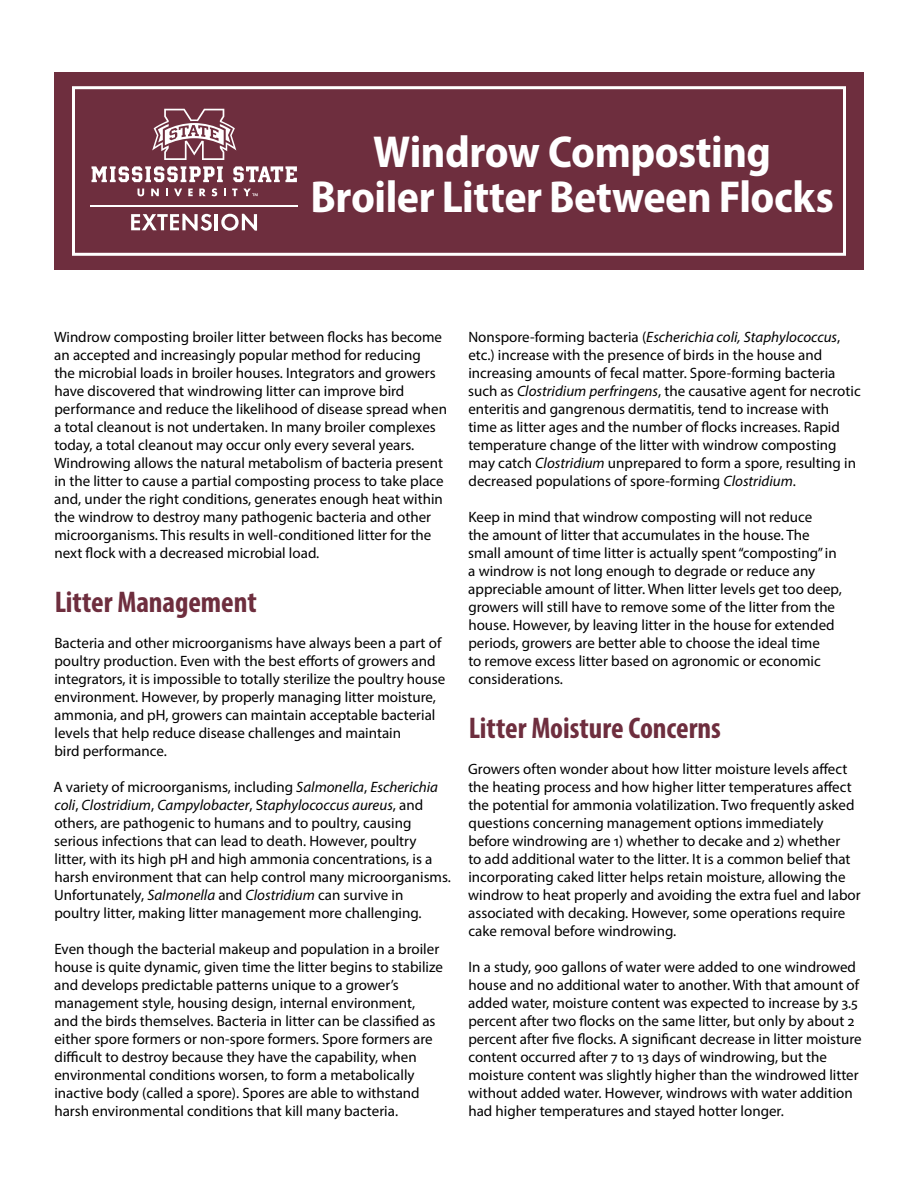
<style>
.page{position:relative;width:918px;height:1188px;background:#fff}
.page>*{position:absolute;margin:0;border:0;box-sizing:border-box;transform-origin:0 0}
.t1{font:700 semi-condensed 45px/45px "Myriad Pro";letter-spacing:-.01em;color:#fff;text-align:center}
.t2{font:700 condensed 30px "Myriad Pro";letter-spacing:-.005em;color:#6e2e3e}
.Body_Text{font:15px/18px "Myriad Pro";color:#000}
.s1{font-style:italic}
</style>
<div class="page">
<div style="left:54px;top:72px;width:810px;height:198px;background:#6e2e3e"></div>
<div style="left:72px;top:86px;width:774px;height:170px;border:3px solid #fff"></div>
<svg style="left:152px;top:109px;width:84px;height:51px"></svg>
<svg style="left:131px;top:214px;width:81px;height:17px"></svg>
<hr style="left:215px;top:214px;width:3px;height:16px;background:#fff">
<svg style="left:221px;top:214px;width:36px;height:17px"></svg>
<hr style="left:91px;top:205px;width:206px;height:2px;background:#fff">
<svg style="left:92px;top:166px;width:131px;height:16px"></svg>
<svg style="left:233px;top:166px;width:64px;height:16px"></svg>
<svg style="left:138px;top:189px;width:6px;height:7px"></svg>
<svg style="left:151px;top:189px;width:8px;height:7px"></svg>
<svg style="left:166px;top:189px;width:2px;height:7px"></svg>
<svg style="left:174px;top:189px;width:8px;height:7px"></svg>
<svg style="left:188px;top:189px;width:5px;height:7px"></svg>
<svg style="left:199px;top:189px;width:7px;height:7px"></svg>
<svg style="left:212px;top:188px;width:5px;height:8px"></svg>
<svg style="left:224px;top:189px;width:2px;height:7px"></svg>
<svg style="left:232px;top:189px;width:5px;height:7px"></svg>
<svg style="left:243px;top:189px;width:15px;height:7px"></svg>
<h1 class="t1" style="left:310px;top:128px;width:525px">Windrow Composting<br>Broiler Litter Between Flocks</h1>
<p class="Body_Text" style="left:54px;top:328px;width:395px">Windrow composting broiler litter between flocks has become an accepted and increasingly popular method for reducing<br>the microbial loads in broiler houses. Integrators and growers have discovered that windrowing litter can improve bird performance and reduce the likelihood of disease spread when a total cleanout is not undertaken. In many broiler complexes today, a total cleanout may occur only every several years.<br>Windrowing allows the natural metabolism of bacteria present in the litter to cause a partial composting process to take place and, under the right conditions, generates enough heat within the windrow to destroy many pathogenic bacteria and other microorganisms. This results in well-conditioned litter for the next flock with a decreased microbial load.</p>
<h2 class="t2" style="left:55px;top:583px;width:203px">Litter Management</h2>
<p class="Body_Text" style="left:54px;top:634px;width:392px">Bacteria and other microorganisms have always been a part of poultry production. Even with the best efforts of growers and integrators, it is impossible to totally sterilize the poultry house environment. However, by properly managing litter moisture, ammonia, and pH, growers can maintain acceptable bacterial levels that help reduce disease challenges and maintain<br>bird performance.</p>
<p class="Body_Text" style="left:54px;top:778px;width:399px">A variety of microorganisms, including <span class="s1">Salmonella</span>, <span class="s1">Escherichia coli</span>, <span class="s1">Clostridium</span>, <span class="s1">Campylobacter</span>, S<span class="s1">taphylococcus aureus</span>, and others, are pathogenic to humans and to poultry, causing serious infections that can lead to death. However, poultry litter, with its high pH and high ammonia concentrations, is a harsh environment that can help control many microorganisms.<br>Unfortunately, <span class="s1">Salmonella</span> and <span class="s1">Clostridium</span> can survive in poultry litter, making litter management more challenging.</p>
<p class="Body_Text" style="left:54px;top:940px;width:390px">Even though the bacterial makeup and population in a broiler house is quite dynamic, given time the litter begins to stabilize and develops predictable patterns unique to a grower’s management style, housing design, internal environment,<br>and the birds themselves. Bacteria in litter can be classified as either spore formers or non-spore formers. Spore formers are difficult to destroy because they have the capability, when environmental conditions worsen, to form a metabolically inactive body (called a spore). Spores are able to withstand harsh environmental conditions that kill many bacteria.</p>
<p class="Body_Text" style="left:468px;top:328px;width:394px">Nonspore-forming bacteria (<span class="s1">Escherichia coli, Staphylococcus</span>, etc.) increase with the presence of birds in the house and increasing amounts of fecal matter. Spore-forming bacteria such as <span class="s1">Clostridium perfringens</span>, the causative agent for necrotic enteritis and gangrenous dermatitis, tend to increase with time as litter ages and the number of flocks increases. Rapid temperature change of the litter with windrow composting may catch <span class="s1">Clostridium</span> unprepared to form a spore, resulting in decreased populations of spore-forming <span class="s1">Clostridium</span>.</p>
<p class="Body_Text" style="left:468px;top:508px;width:375px">Keep in mind that windrow composting will not reduce<br>the amount of litter that accumulates in the house. The small amount of time litter is actually spent “composting” in a windrow is not long enough to degrade or reduce any appreciable amount of litter. When litter levels get too deep, growers will still have to remove some of the litter from the house. However, by leaving litter in the house for extended periods, growers are better able to choose the ideal time<br>to remove excess litter based on agronomic or economic considerations.</p>
<h2 class="t2" style="left:469px;top:709px;width:254px">Litter Moisture Concerns</h2>
<p class="Body_Text" style="left:468px;top:760px;width:394px">Growers often wonder about how litter moisture levels affect the heating process and how higher litter temperatures affect the potential for ammonia volatilization. Two frequently asked questions concerning management options immediately before windrowing are 1) whether to decake and 2) whether<br>to add additional water to the litter. It is a common belief that incorporating caked litter helps retain moisture, allowing the windrow to heat properly and avoiding the extra fuel and labor associated with decaking. However, some operations require cake removal before windrowing.</p>
<p class="Body_Text" style="left:468px;top:958px;width:395px">In a study, 900 gallons of water were added to one windrowed house and no additional water to another. With that amount of added water, moisture content was expected to increase by 3.5 percent after two flocks on the same litter, but only by about 2 percent after five flocks. A significant decrease in litter moisture content occurred after 7 to 13 days of windrowing, but the moisture content was slightly higher than the windrowed litter without added water. However, windrows with water addition had higher temperatures and stayed hotter longer.</p>
</div>
